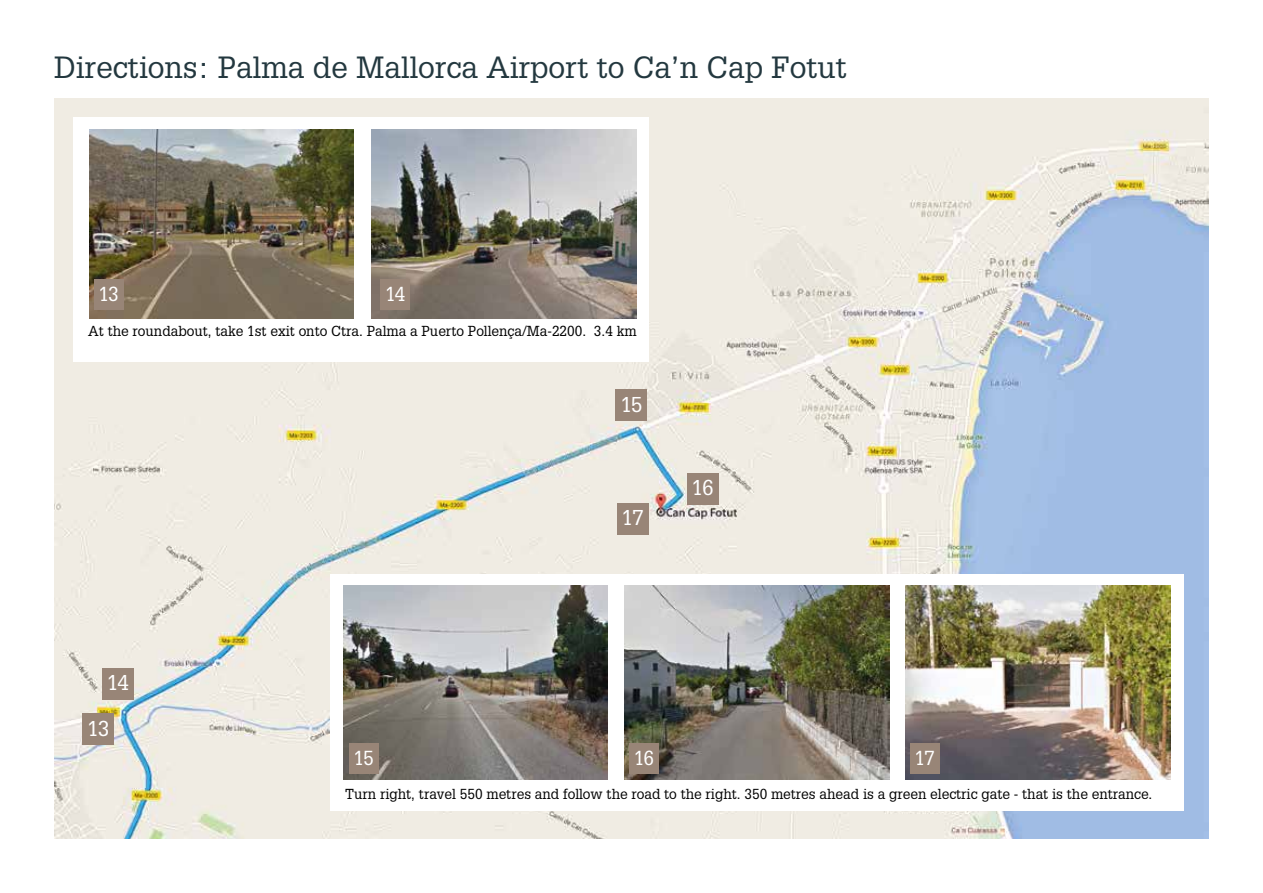
<style>
.page{position:relative;width:1263px;height:893px;background:#fff}
.page>*{position:absolute;margin:0;border:0;box-sizing:border-box;transform-origin:0 0}
.t1{font:30px "Glypha";color:#23383f}
.t2{font:21px "Glypha";letter-spacing:-.05em;color:#fff}
.t3{font:19.8px "Glypha";letter-spacing:-.05em;color:#fff}
.t4{font:14.1px "Glypha";color:#000}
</style>
<div class="page">
<img style="left:54px;top:98px;width:1154px;height:741px">
<div style="left:74px;top:118px;width:575px;height:244px;background:#fff"></div>
<div style="left:330px;top:574px;width:853px;height:237px;background:#fff"></div>
<img style="left:625px;top:585px;width:264px;height:194px">
<img style="left:906px;top:585px;width:264px;height:194px">
<img style="left:89px;top:130px;width:264px;height:189px">
<img style="left:372px;top:130px;width:264px;height:189px">
<img style="left:343px;top:585px;width:264px;height:194px">
<div style="left:94px;top:279px;width:29px;height:30px;background:#988577"></div>
<div style="left:381px;top:279px;width:29px;height:30px;background:#988577"></div>
<div style="left:349px;top:744px;width:29px;height:30px;background:#988577"></div>
<div style="left:82px;top:713px;width:32px;height:32px;background:#988577"></div>
<div style="left:102px;top:668px;width:32px;height:32px;background:#988577"></div>
<div style="left:615px;top:389px;width:32px;height:32px;background:#988577"></div>
<div style="left:687px;top:473px;width:32px;height:31px;background:#988577"></div>
<div style="left:910px;top:744px;width:29px;height:30px;background:#988577"></div>
<div style="left:629px;top:744px;width:30px;height:30px;background:#988577"></div>
<div style="left:617px;top:503px;width:31px;height:31px;background:#988577"></div>
<h1 class="t1" style="left:54px;top:49px;width:794px">Directions: Palma de Mallorca Airport to Ca’n Cap Fotut</h1>
<h3 class="t3" style="left:98px;top:281px;width:22px">13</h3>
<h3 class="t3" style="left:385px;top:281px;width:22px">14</h3>
<p class="t4" style="left:88px;top:322px;width:550px">At the roundabout, take 1st exit onto Ctra. Palma a Puerto Pollença/Ma-2200. 3.4 km</p>
<h2 class="t2" style="left:107px;top:670px;width:24px">14</h2>
<h2 class="t2" style="left:87px;top:716px;width:24px">13</h2>
<h2 class="t2" style="left:620px;top:392px;width:24px">15</h2>
<h2 class="t2" style="left:621px;top:505px;width:24px">17</h2>
<h2 class="t2" style="left:691px;top:475px;width:24px">16</h2>
<h3 class="t3" style="left:634px;top:746px;width:22px">16</h3>
<h3 class="t3" style="left:914px;top:746px;width:22px">17</h3>
<p class="t4" style="left:345px;top:786px;width:809px">Turn right, travel 550 metres and follow the road to the right. 350 metres ahead is a green electric gate - that is the entrance.</p>
<h3 class="t3" style="left:353px;top:746px;width:22px">15</h3>
</div>
